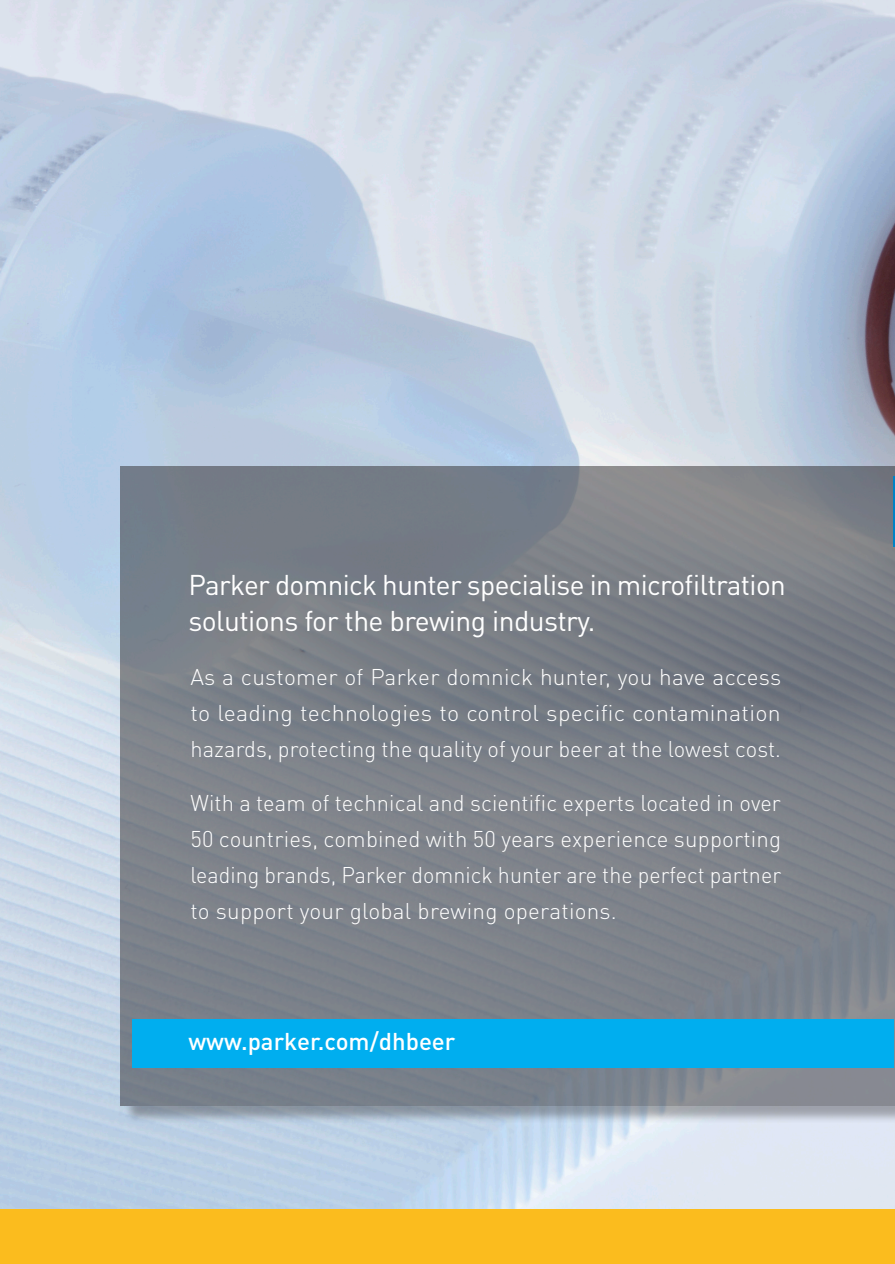
<style>
.page{position:relative;width:895px;height:1264px;background:#fff}
.page>*{position:absolute;margin:0;border:0;box-sizing:border-box;transform-origin:0 0}
.Intro{font:28.2px/36px "DINOT";letter-spacing:-.02em;color:#fff}
.t1{font:500 24px "DINOT";color:#fff}
.Intro-2{font:300 22.5px/36px "DINOT";letter-spacing:.005em;color:#fff;text-align:justify}
</style>
<div class="page">
<div style="left:0;top:1208px;width:894px;height:55px;background:#fbbc1e"></div>
<img style="left:0;top:0;width:894px;height:1208px">
<div style="left:123px;top:468px;width:771px;height:656px;background:#231f20;opacity:.75"></div>
<div style="left:121px;top:466px;width:773px;height:639px;background:#7c818a"></div>
<hr style="left:892px;top:476px;width:2px;height:71px;background:#0082c5">
<div style="left:132px;top:1018px;width:760px;height:49px;background:#00aeef"></div>
<p class="Intro" style="left:188px;top:565px;width:598px">Parker domnick hunter specialise in microfiltration solutions for the brewing industry.</p>
<p class="Intro-2" style="left:190px;top:658px;width:592px">As a customer of Parker domnick hunter, you have access to leading technologies to control specific contamination hazards, protecting the quality of your beer at the lowest cost.</p>
<p class="Intro-2" style="left:190px;top:784px;width:592px">With a team of technical and scientific experts located in over 50 countries, combined with 50 years experience supporting leading brands, Parker domnick hunter are the perfect partner to support your global brewing operations.</p>
<p class="t1" style="left:188px;top:1024px;width:268px">www.parker.com/dhbeer</p>
</div>
